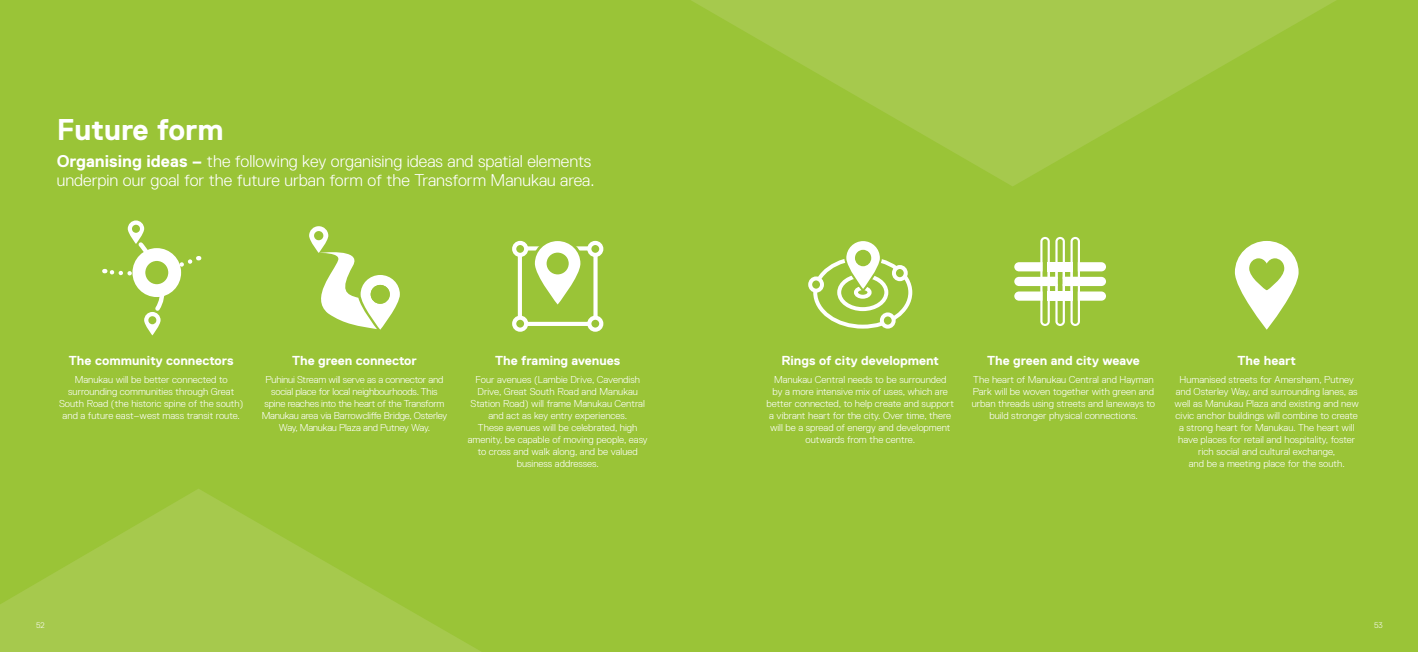
<style>
.page{position:relative;width:1418px;height:652px;background:#fff}
.page>*{position:absolute;margin:0;border:0;box-sizing:border-box;transform-origin:0 0}
.t1{font:700 30px "Replica Pro";color:#fff}
.t2{font:300 17px/19px "Replica Pro";color:#fff}
.t3{font:700 13px "Replica Pro";color:#fff}
.t4{font:300 10px/12px "Replica Pro";color:#fff;text-align:center}
.t5{font:300 10px/12px "Replica Pro";letter-spacing:-.02em;color:#fff;text-align:center}
.t6{font:300 8px "Replica Pro";color:#fff}
.s1{font-weight:700}
</style>
<div class="page">
<div style="left:0;top:0;width:1417px;height:652px;background:#9ac437"></div>
<svg style="left:0;top:489px;width:481px;height:163px;fill:#a6c94d"></svg>
<svg style="left:691px;top:0;width:645px;height:186px;fill:#a5c84b"></svg>
<svg style="left:1234px;top:241px;width:64px;height:89px;fill:#fff"></svg>
<svg style="left:1249px;top:258px;width:35px;height:32px"></svg>
<div style="left:813px;top:256px;width:99px;height:73px;border:4px solid #fff;border-radius:50%"></div>
<div style="left:854px;top:286px;width:17px;height:13px;border:4px solid #fff;border-radius:50%"></div>
<div style="left:837px;top:274px;width:51px;height:37px;border:4px solid #fff;border-radius:50%"></div>
<svg style="left:843px;top:241px;width:39px;height:53px"></svg>
<div style="left:894px;top:267px;width:11px;height:12px;background:#9ac437;border-radius:50%"></div>
<div style="left:892px;top:265px;width:15px;height:16px;border:4px solid #fff;border-radius:50%"></div>
<div style="left:810px;top:278px;width:12px;height:13px;background:#9ac437;border-radius:50%"></div>
<div style="left:808px;top:276px;width:16px;height:17px;border:4px solid #fff;border-radius:50%"></div>
<div style="left:881px;top:314px;width:12px;height:13px;background:#9ac437;border-radius:50%"></div>
<div style="left:879px;top:312px;width:16px;height:17px;border:4px solid #fff;border-radius:50%"></div>
<svg style="left:1014px;top:237px;width:92px;height:89px"></svg>
<div style="left:520px;top:246px;width:75px;height:5px;background:#fff"></div>
<hr style="left:520px;top:322px;width:75px;height:4px;background:#fff">
<hr style="left:518px;top:249px;width:4px;height:75px;background:#fff">
<svg style="left:593px;top:257px;width:4px;height:59px"></svg>
<svg style="left:531px;top:241px;width:53px;height:64px"></svg>
<div style="left:514px;top:318px;width:12px;height:12px;background:#9ac437;border-radius:50%"></div>
<div style="left:512px;top:316px;width:16px;height:16px;border:4px solid #fff;border-radius:50%"></div>
<div style="left:589px;top:318px;width:12px;height:12px;background:#9ac437;border-radius:50%"></div>
<div style="left:587px;top:316px;width:16px;height:16px;border:4px solid #fff;border-radius:50%"></div>
<div style="left:589px;top:243px;width:12px;height:12px;background:#9ac437;border-radius:50%"></div>
<div style="left:587px;top:241px;width:16px;height:16px;border:4px solid #fff;border-radius:50%"></div>
<div style="left:514px;top:243px;width:12px;height:12px;background:#9ac437;border-radius:50%"></div>
<div style="left:512px;top:241px;width:16px;height:16px;border:4px solid #fff;border-radius:50%"></div>
<svg style="left:104px;top:220px;width:95px;height:115px"></svg>
<div style="left:139px;top:255px;width:36px;height:36px;background:#9ac437;border-radius:50%"></div>
<div style="left:132px;top:248px;width:49px;height:49px;border:13px solid #fff;border-radius:50%"></div>
<svg style="left:309px;top:226px;width:91px;height:104px"></svg>
<h1 class="t1" style="left:57px;top:113px;width:168px">Future form</h1>
<h2 class="t2" style="left:57px;top:152px;width:539px"><span class="s1">Organising ideas –</span> the following key organising ideas and spatial elements underpin our goal for the future urban form of the Transform Manukau area.</h2>
<h3 class="t3" style="left:69px;top:353px;width:166px">The community connectors</h3>
<p class="t4" style="left:59px;top:373px;width:186px">Manukau will be better connected to surrounding communities through Great South Road (the historic spine of the south) and a future east–west mass transit route.</p>
<h3 class="t3" style="left:292px;top:353px;width:126px">The green connector</h3>
<p class="t5" style="left:262px;top:373px;width:187px">Puhinui Stream will serve as a connector and social place for local neighbourhoods. This spine reaches into the heart of the Transform Manukau area via Barrowcliffe Bridge, Osterley Way, Manukau Plaza and Putney Way.</p>
<h3 class="t3" style="left:495px;top:353px;width:127px">The framing avenues</h3>
<p class="t4" style="left:468px;top:373px;width:181px">Four avenues (Lambie Drive, Cavendish Drive, Great South Road and Manukau Station Road) will frame Manukau Central and act as key entry experiences.<br>These avenues will be celebrated, high amenity, be capable of moving people, easy to cross and walk along, and be valued business addresses.</p>
<h3 class="t3" style="left:781px;top:353px;width:159px">Rings of city development</h3>
<p class="t4" style="left:766px;top:373px;width:189px">Manukau Central needs to be surrounded<br>by a more intensive mix of uses, which are better connected, to help create and support a vibrant heart for the city. Over time, there will be a spread of energy and development outwards from the centre.</p>
<h3 class="t3" style="left:987px;top:353px;width:154px">The green and city weave</h3>
<p class="t4" style="left:971px;top:373px;width:185px">The heart of Manukau Central and Hayman Park will be woven together with green and urban threads using streets and laneways to build stronger physical connections.</p>
<h3 class="t3" style="left:1237px;top:353px;width:60px">The heart</h3>
<p class="t4" style="left:1174px;top:373px;width:186px">Humanised streets for Amersham, Putney and Osterley Way, and surrounding lanes, as well as Manukau Plaza and existing and new civic anchor buildings will combine to create a strong heart for Manukau. The heart will have places for retail and hospitality, foster rich social and cultural exchange,<br>and be a meeting place for the south.</p>
<p class="t6" style="left:36px;top:621px;width:10px">52</p>
<p class="t6" style="left:1373px;top:621px;width:10px">53</p>
</div>
